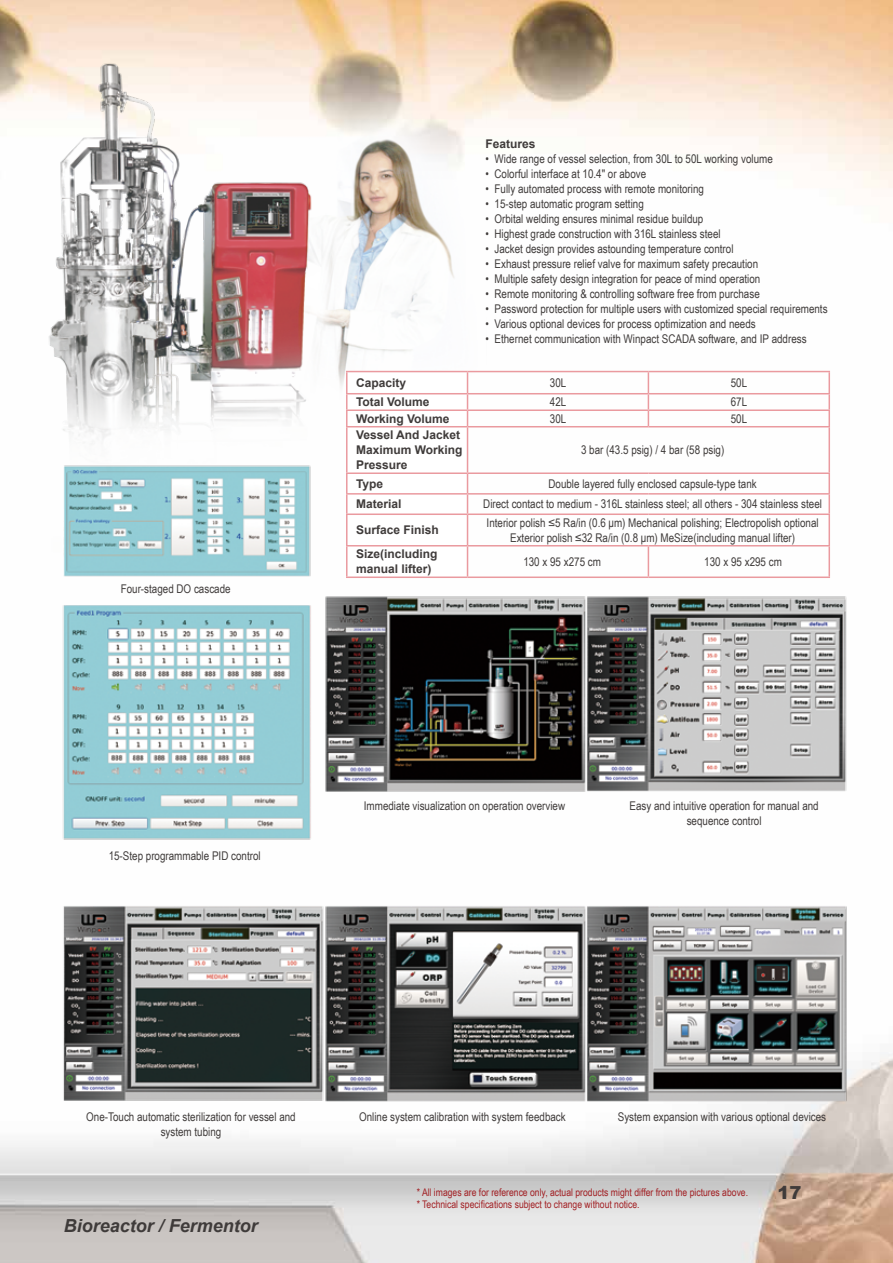
<style>
.page{position:relative;width:893px;height:1263px;background:#fff}
.page>*{position:absolute;margin:0;border:0;box-sizing:border-box;transform-origin:0 0}
.t1{font:italic 700 18px "Arial";color:#3f3b3a}
.t2{font:900 18px "Arial";color:#3f3b3a}
.t3{font:12px/15px "Arial Narrow";color:#3f3b3a;text-align:center}
.t4{font:700 12px/15px "Arial";color:#3f3b3a}
.t5{font:10.5px "Arial Narrow";color:#a22024}
</style>
<div class="page">
<img style="left:1px;top:0;width:892px;height:1263px">
<img style="left:0;top:0;width:1px;height:1263px">
<hr style="left:346px;top:371px;width:121px;height:1px;background:#ea9a9f">
<hr style="left:648px;top:371px;width:182px;height:1px;background:#ea9a9f">
<hr style="left:828px;top:372px;width:2px;height:21px;background:#ea9a9f">
<hr style="left:648px;top:393px;width:182px;height:1px;background:#ea9a9f">
<hr style="left:648px;top:409px;width:182px;height:2px;background:#ea9a9f">
<svg style="left:828px;top:394px;width:2px;height:32px"></svg>
<hr style="left:648px;top:426px;width:182px;height:1px;background:#ea9a9f">
<hr style="left:828px;top:427px;width:2px;height:45px;background:#ea9a9f">
<hr style="left:467px;top:472px;width:181px;height:2px;background:#ea9a9f">
<hr style="left:648px;top:472px;width:182px;height:2px;background:#ea9a9f">
<hr style="left:648px;top:546px;width:1px;height:30px;background:#ea9a9f">
<hr style="left:346px;top:576px;width:121px;height:2px;background:#ea9a9f">
<hr style="left:467px;top:493px;width:181px;height:2px;background:#ea9a9f">
<hr style="left:648px;top:493px;width:182px;height:2px;background:#ea9a9f">
<svg style="left:828px;top:474px;width:2px;height:39px"></svg>
<hr style="left:467px;top:513px;width:181px;height:2px;background:#ea9a9f">
<hr style="left:648px;top:513px;width:182px;height:2px;background:#ea9a9f">
<hr style="left:828px;top:515px;width:2px;height:30px;background:#ea9a9f">
<hr style="left:467px;top:545px;width:181px;height:1px;background:#ea9a9f">
<hr style="left:648px;top:545px;width:182px;height:1px;background:#ea9a9f">
<hr style="left:828px;top:546px;width:2px;height:30px;background:#ea9a9f">
<hr style="left:467px;top:576px;width:181px;height:2px;background:#ea9a9f">
<hr style="left:648px;top:576px;width:182px;height:2px;background:#ea9a9f">
<hr style="left:467px;top:371px;width:181px;height:1px;background:#ea9a9f">
<hr style="left:467px;top:393px;width:181px;height:1px;background:#ea9a9f">
<hr style="left:467px;top:409px;width:181px;height:2px;background:#ea9a9f">
<svg style="left:346px;top:372px;width:122px;height:205px"></svg>
<svg style="left:648px;top:372px;width:1px;height:54px"></svg>
<hr style="left:467px;top:426px;width:181px;height:1px;background:#ea9a9f">
<p class="t4" style="left:486px;top:136px;width:52px">Features</p>
<p class="t3" style="left:486px;top:150px;width:289px">• Wide range of vessel selection, from 30L to 50L working volume</p>
<p class="t3" style="left:486px;top:165px;width:162px">• Colorful interface at 10.4" or above</p>
<p class="t3" style="left:486px;top:180px;width:220px">• Fully automated process with remote monitoring</p>
<p class="t3" style="left:486px;top:195px;width:160px">• 15-step automatic program setting</p>
<p class="t3" style="left:486px;top:210px;width:219px">• Orbital welding ensures minimal residue buildup</p>
<p class="t3" style="left:486px;top:225px;width:237px">• Highest grade construction with 316L stainless steel</p>
<p class="t3" style="left:486px;top:240px;width:249px">• Jacket design provides astounding temperature control</p>
<p class="t3" style="left:486px;top:255px;width:274px">• Exhaust pressure relief valve for maximum safety precaution</p>
<p class="t3" style="left:486px;top:270px;width:276px">• Multiple safety design integration for peace of mind operation</p>
<p class="t3" style="left:486px;top:285px;width:276px">• Remote monitoring &amp; controlling software free from purchase</p>
<p class="t3" style="left:486px;top:300px;width:343px">• Password protection for multiple users with customized special requirements</p>
<p class="t3" style="left:486px;top:315px;width:272px">• Various optional devices for process optimization and needs</p>
<p class="t3" style="left:486px;top:330px;width:323px">• Ethernet communication with Winpact SCADA software, and IP address</p>
<p class="t4" style="left:356px;top:375px;width:52px">Capacity</p>
<p class="t3" style="left:550px;top:375px;width:18px">30L</p>
<p class="t3" style="left:731px;top:375px;width:18px">50L</p>
<p class="t4" style="left:356px;top:395px;width:75px">Total Volume</p>
<p class="t3" style="left:550px;top:394px;width:18px">42L</p>
<p class="t3" style="left:731px;top:394px;width:18px">67L</p>
<p class="t4" style="left:356px;top:411px;width:95px">Working Volume</p>
<p class="t3" style="left:550px;top:411px;width:18px">30L</p>
<p class="t3" style="left:731px;top:411px;width:18px">50L</p>
<p class="t4" style="left:356px;top:428px;width:108px">Vessel And Jacket<br>Maximum Working<br>Pressure</p>
<p class="t3" style="left:581px;top:442px;width:145px">3 bar (43.5 psig) / 4 bar (58 psig)</p>
<p class="t3" style="left:121px;top:580px;width:111px">Four-staged DO cascade</p>
<p class="t3" style="left:109px;top:847px;width:154px">15-Step programmable PID control</p>
<p class="t4" style="left:356px;top:476px;width:29px">Type</p>
<p class="t3" style="left:548px;top:476px;width:210px">Double layered fully enclosed capsule-type tank</p>
<p class="t4" style="left:356px;top:497px;width:47px">Material</p>
<p class="t3" style="left:483px;top:496px;width:340px">Direct contact to medium - 316L stainless steel; all others - 304 stainless steel</p>
<p class="t4" style="left:356px;top:523px;width:84px">Surface Finish</p>
<p class="t3" style="left:487px;top:515px;width:334px">Interior polish ≤5 Ra/in (0.6 μm) Mechanical polishing; Electropolish optional<br>Exterior polish ≤32 Ra/in (0.8 μm) MeSize(including manual lifter)</p>
<p class="t4" style="left:356px;top:547px;width:83px">Size(including manual lifter)</p>
<p class="t3" style="left:523px;top:554px;width:79px">130 x 95 x275 cm</p>
<p class="t3" style="left:704px;top:554px;width:79px">130 x 95 x295 cm</p>
<p class="t3" style="left:364px;top:797px;width:203px">Immediate visualization on operation overview</p>
<p class="t3" style="left:629px;top:797px;width:191px">Easy and intuitive operation for manual and sequence control</p>
<p class="t3" style="left:86px;top:1108px;width:211px">One-Touch automatic sterilization for vessel and</p>
<p class="t3" style="left:359px;top:1108px;width:208px">Online system calibration with system feedback</p>
<p class="t3" style="left:161px;top:1123px;width:62px">system tubing</p>
<p class="t3" style="left:618px;top:1108px;width:210px">System expansion with various optional devices</p>
<h1 class="t1" style="left:64px;top:1213px;width:196px">Bioreactor / Fermentor</h1>
<p class="t5" style="left:417px;top:1185px;width:333px">* All images are for reference only, actual products might differ from the pictures above.</p>
<h1 class="t2" style="left:777px;top:1180px;width:26px">17</h1>
<p class="t5" style="left:417px;top:1197px;width:224px">* Technical specifications subject to change without notice.</p>
</div>
